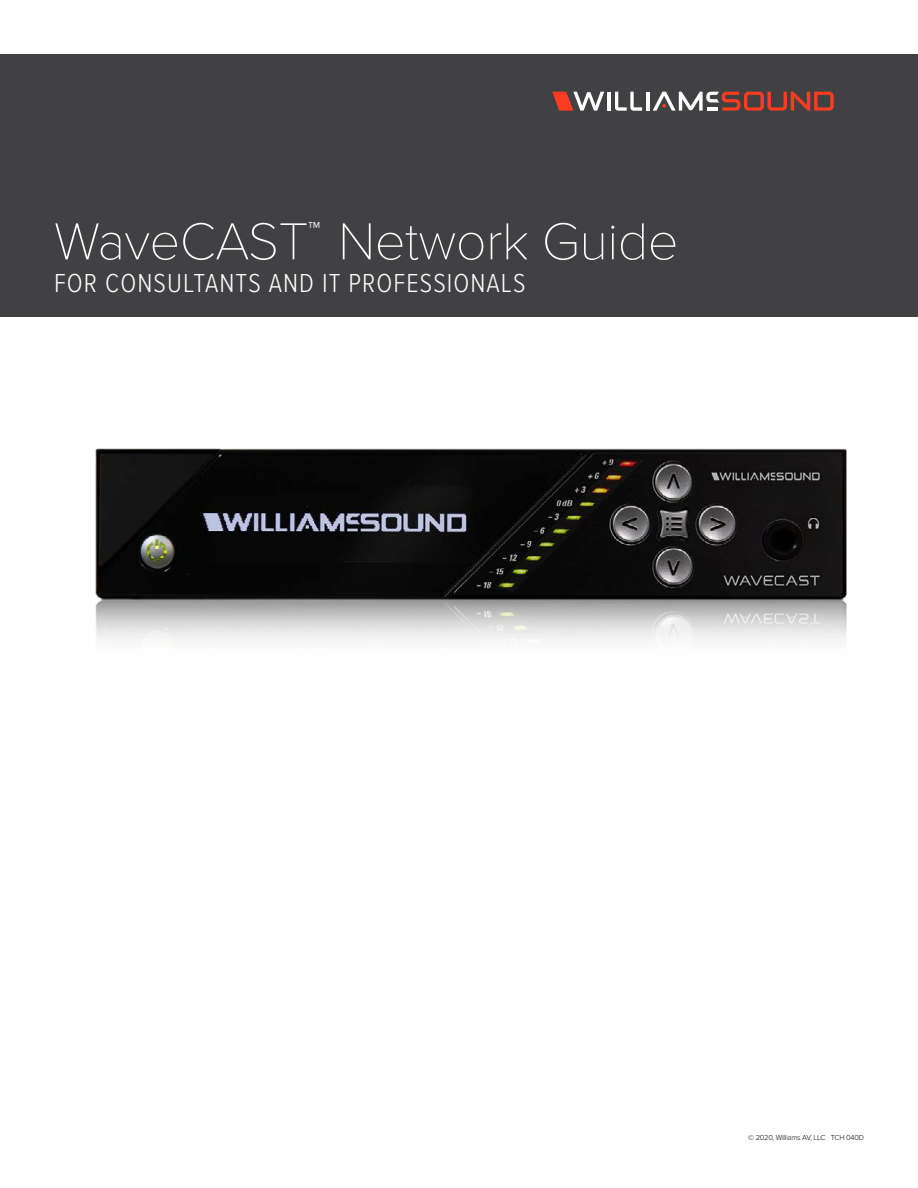
<style>
.page{position:relative;width:918px;height:1188px;background:#fff}
.page>*{position:absolute;margin:0;border:0;box-sizing:border-box;transform-origin:0 0}
.t1{font:100 54px "Proxima Nova T";letter-spacing:-.01em;color:#fff}
.t2{font:300 27px "Proxima Nova Cond";letter-spacing:.04em;color:#fff}
.t3{font:300 7.5px "Proxima Nova";letter-spacing:-.025em;color:#000}
</style>
<div class="page">
<div style="left:0;top:54px;width:918px;height:262px;background:#414042"></div>
<hr style="left:608px;top:92px;width:3px;height:19px;background:#fff">
<hr style="left:646px;top:92px;width:3px;height:19px;background:#fff">
<svg style="left:653px;top:92px;width:181px;height:19px"></svg>
<svg style="left:552px;top:92px;width:52px;height:19px"></svg>
<svg style="left:615px;top:92px;width:27px;height:19px"></svg>
<img style="left:95px;top:448px;width:752px;height:191px">
<p class="t1" style="left:54px;top:201px;width:626px">WaveCAST<sup>™</sup> Network Guide</p>
<p class="t2" style="left:54px;top:263px;width:473px">FOR CONSULTANTS AND IT PROFESSIONALS</p>
<p class="t3" style="left:748px;top:1132px;width:117px">© 2020, Williams AV, LLC TCH 040D</p>
</div>
